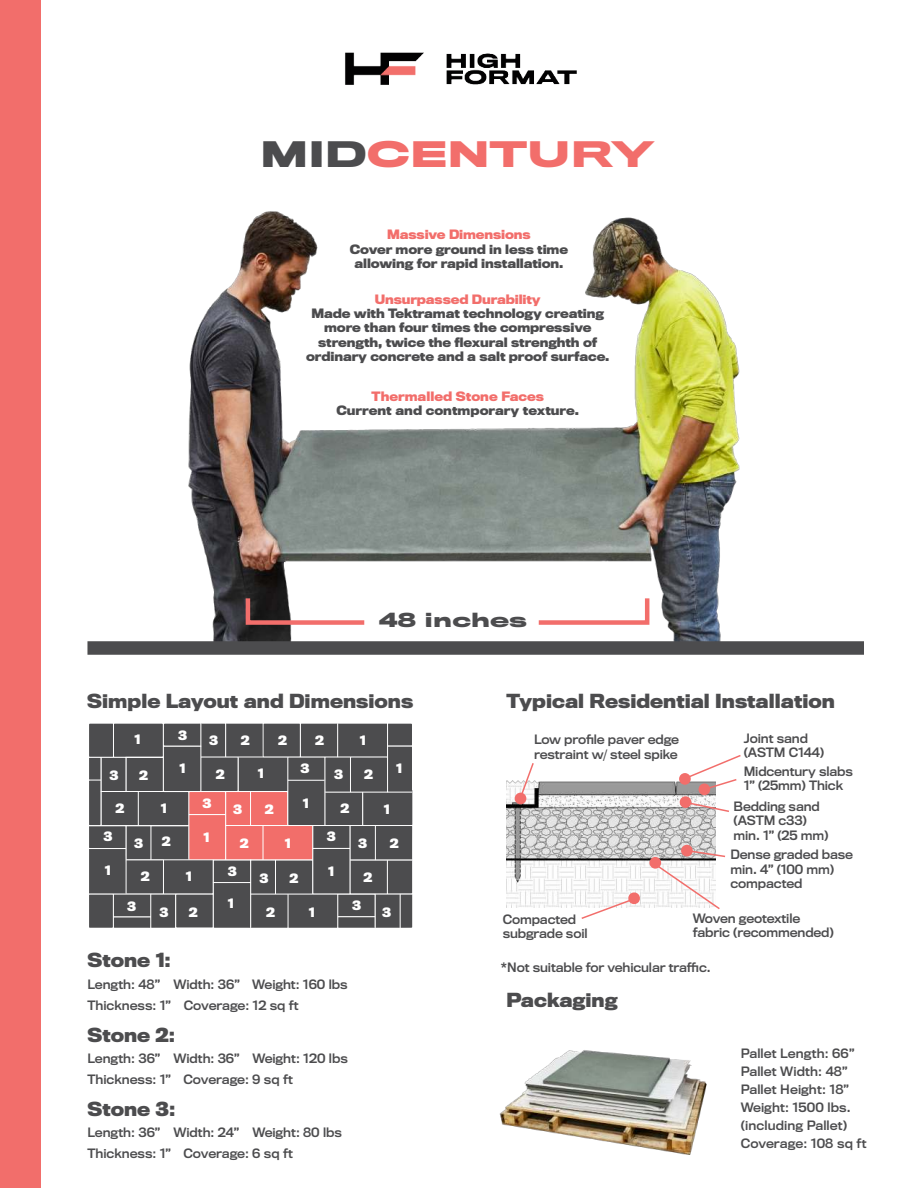
<style>
.page{position:relative;width:918px;height:1188px;background:#fff}
.page>*{position:absolute;margin:0;border:0;box-sizing:border-box;transform-origin:0 0}
.t1{font:700 33px "Titling Gothic FB Extended";color:#f26e6b}
.t2{font:700 18px "Titling Gothic FB Normal";color:#4c4c4e}
.t3{font:700 18px "Titling Gothic FB Extended";color:#4c4c4e}
.t4{font:12px/14.4px "Titling Gothic FB Normal Standard";letter-spacing:-.01em;color:#4c4c4e}
.t5{font:700 12px/14.4px "Titling Gothic FB Normal";letter-spacing:-.01em;color:#4c4c4e;text-align:center}
.t6{font:12px/18px "Titling Gothic FB Normal Standard";letter-spacing:.01em;color:#4c4c4e}
.t7{font:700 12px "Titling Gothic FB Normal";letter-spacing:-.01em;color:#f26e6b}
.t8{font:700 12px "Titling Gothic FB Normal";color:#fff}
.s1{color:#4c4c4e}
</style>
<div class="page">
<div style="left:0;top:0;width:41px;height:1188px;background:#f26e6b"></div>
<img style="left:345px;top:52px;width:232px;height:33px">
<img style="left:188px;top:211px;width:552px;height:430px">
<div style="left:87px;top:641px;width:777px;height:14px;background:#4c4c4e"></div>
<svg style="left:534px;top:594px;width:118px;height:33px"></svg>
<svg style="left:243px;top:594px;width:126px;height:33px"></svg>
<svg style="left:89px;top:723px;width:324px;height:205px;background:#695b5c"></svg>
<hr style="left:113px;top:917px;width:38px;height:1px;background:#fff">
<img style="left:506px;top:781px;width:209px;height:126px">
<svg style="left:518px;top:763px;width:17px;height:37px"></svg>
<svg style="left:679px;top:755px;width:62px;height:35px"></svg>
<svg style="left:681px;top:800px;width:48px;height:13px"></svg>
<svg style="left:654px;top:849px;width:71px;height:61px"></svg>
<svg style="left:580px;top:892px;width:61px;height:27px"></svg>
<div style="left:649px;top:857px;width:12px;height:12px;background:#f26e6b;border-radius:50%"></div>
<div style="left:681px;top:845px;width:12px;height:11px;background:#f26e6b;border-radius:50%"></div>
<div style="left:680px;top:796px;width:11px;height:12px;background:#f26e6b;border-radius:50%"></div>
<div style="left:699px;top:784px;width:11px;height:11px;background:#f26e6b;border-radius:50%"></div>
<div style="left:515px;top:793px;width:11px;height:11px;background:#f26e6b;border-radius:50%"></div>
<div style="left:679px;top:773px;width:12px;height:12px;background:#f26e6b;border-radius:50%"></div>
<img style="left:499px;top:1050px;width:208px;height:105px">
<h1 class="t1" style="left:260px;top:136px;width:397px"><span class="s1">MID</span>CENTURY</h1>
<p class="t7" style="left:387px;top:230px;width:145px">Massive Dimensions</p>
<p class="t5" style="left:350px;top:243px;width:220px">Cover more ground in less time allowing for rapid installation.</p>
<p class="t7" style="left:375px;top:294px;width:168px">Unsurpassed Durability</p>
<p class="t5" style="left:306px;top:307px;width:305px">Made with Tektramat technology creating more than four times the compressive strength, twice the flexural strenghth of ordinary concrete and a salt proof surface.</p>
<p class="t7" style="left:372px;top:391px;width:174px">Thermalled Stone Faces</p>
<p class="t5" style="left:336px;top:404px;width:244px">Current and contmporary texture.</p>
<h2 class="t3" style="left:379px;top:610px;width:149px">48 inches</h2>
<h2 class="t2" style="left:87px;top:693px;width:328px">Simple Layout and Dimensions</h2>
<h2 class="t2" style="left:506px;top:693px;width:330px">Typical Residential Installation</h2>
<p class="t4" style="left:534px;top:733px;width:146px">Low profile paver edge restraint w/ steel spike</p>
<p class="t4" style="left:744px;top:732px;width:82px">Joint sand (ASTM C144)</p>
<p class="t4" style="left:744px;top:765px;width:111px">Midcentury slabs<br>1” (25mm) Thick</p>
<p class="t4" style="left:734px;top:800px;width:97px">Bedding sand (ASTM c33) min. 1” (25 mm)</p>
<p class="t4" style="left:731px;top:849px;width:124px">Dense graded base min. 4” (100 mm) compacted</p>
<p class="t4" style="left:693px;top:912px;width:142px">Woven geotextile fabric (recommended)</p>
<p class="t8" style="left:178px;top:730px;width:10px">3</p>
<p class="t8" style="left:135px;top:735px;width:8px">1</p>
<p class="t8" style="left:241px;top:735px;width:10px">2</p>
<p class="t8" style="left:278px;top:735px;width:10px">2</p>
<p class="t8" style="left:315px;top:735px;width:10px">2</p>
<p class="t8" style="left:360px;top:735px;width:8px">1</p>
<p class="t8" style="left:209px;top:735px;width:10px">3</p>
<p class="t8" style="left:396px;top:763px;width:8px">1</p>
<p class="t8" style="left:180px;top:763px;width:8px">1</p>
<p class="t8" style="left:301px;top:763px;width:10px">3</p>
<p class="t8" style="left:258px;top:768px;width:8px">1</p>
<p class="t8" style="left:364px;top:769px;width:10px">2</p>
<p class="t8" style="left:216px;top:769px;width:10px">2</p>
<p class="t8" style="left:334px;top:769px;width:10px">3</p>
<p class="t8" style="left:109px;top:770px;width:10px">3</p>
<p class="t8" style="left:139px;top:770px;width:10px">2</p>
<p class="t8" style="left:202px;top:798px;width:10px">3</p>
<p class="t8" style="left:303px;top:798px;width:8px">1</p>
<p class="t8" style="left:115px;top:804px;width:10px">2</p>
<p class="t8" style="left:340px;top:804px;width:10px">2</p>
<p class="t8" style="left:161px;top:804px;width:8px">1</p>
<p class="t8" style="left:384px;top:804px;width:8px">1</p>
<p class="t8" style="left:233px;top:804px;width:10px">3</p>
<p class="t8" style="left:265px;top:804px;width:10px">2</p>
<p class="t8" style="left:327px;top:832px;width:10px">3</p>
<p class="t8" style="left:103px;top:832px;width:10px">3</p>
<p class="t8" style="left:203px;top:832px;width:8px">1</p>
<p class="t8" style="left:162px;top:837px;width:10px">2</p>
<p class="t8" style="left:134px;top:838px;width:10px">3</p>
<p class="t8" style="left:240px;top:838px;width:10px">2</p>
<p class="t8" style="left:390px;top:839px;width:10px">2</p>
<p class="t8" style="left:285px;top:838px;width:8px">1</p>
<p class="t8" style="left:358px;top:839px;width:10px">3</p>
<p class="t8" style="left:105px;top:865px;width:8px">1</p>
<p class="t8" style="left:228px;top:866px;width:10px">3</p>
<p class="t8" style="left:328px;top:867px;width:8px">1</p>
<p class="t8" style="left:141px;top:871px;width:10px">2</p>
<p class="t8" style="left:186px;top:871px;width:8px">1</p>
<p class="t8" style="left:364px;top:873px;width:10px">2</p>
<p class="t8" style="left:289px;top:874px;width:10px">2</p>
<p class="t8" style="left:259px;top:874px;width:10px">3</p>
<p class="t8" style="left:228px;top:899px;width:8px">1</p>
<p class="t8" style="left:352px;top:901px;width:10px">3</p>
<p class="t8" style="left:127px;top:901px;width:10px">3</p>
<p class="t8" style="left:159px;top:907px;width:10px">3</p>
<p class="t8" style="left:266px;top:907px;width:10px">2</p>
<p class="t8" style="left:309px;top:907px;width:8px">1</p>
<p class="t8" style="left:189px;top:907px;width:10px">2</p>
<p class="t8" style="left:382px;top:908px;width:10px">3</p>
<p class="t4" style="left:503px;top:913px;width:86px">Compacted subgrade soil</p>
<h2 class="t2" style="left:87px;top:953px;width:85px">Stone 1:</h2>
<p class="t4" style="left:87px;top:974px;width:213px;line-height:21.1px">Length: 48” Width: 36”<br>Thickness: 1” Coverage: 12 sq ft</p>
<p class="t4" style="left:252px;top:978px;width:97px">Weight: 160 lbs</p>
<h2 class="t2" style="left:87px;top:1027px;width:89px">Stone 2:</h2>
<p class="t4" style="left:87px;top:1048px;width:207px;line-height:21.1px">Length: 36” Width: 36”<br>Thickness: 1” Coverage: 9 sq ft</p>
<p class="t4" style="left:252px;top:1052px;width:97px">Weight: 120 lbs</p>
<h2 class="t2" style="left:87px;top:1101px;width:89px">Stone 3:</h2>
<p class="t4" style="left:87px;top:1122px;width:207px;line-height:21.1px">Length: 36” Width: 24”<br>Thickness: 1” Coverage: 6 sq ft</p>
<p class="t4" style="left:252px;top:1126px;width:91px">Weight: 80 lbs</p>
<p class="t4" style="left:500px;top:961px;width:212px">*Not suitable for vehicular traffic.</p>
<h2 class="t2" style="left:506px;top:993px;width:113px">Packaging</h2>
<p class="t6" style="left:741px;top:1045px;width:127px">Pallet Length: 66”<br>Pallet Width: 48”<br>Pallet Height: 18”<br>Weight: 1500 lbs. (including Pallet)<br>Coverage: 108 sq ft</p>
</div>
